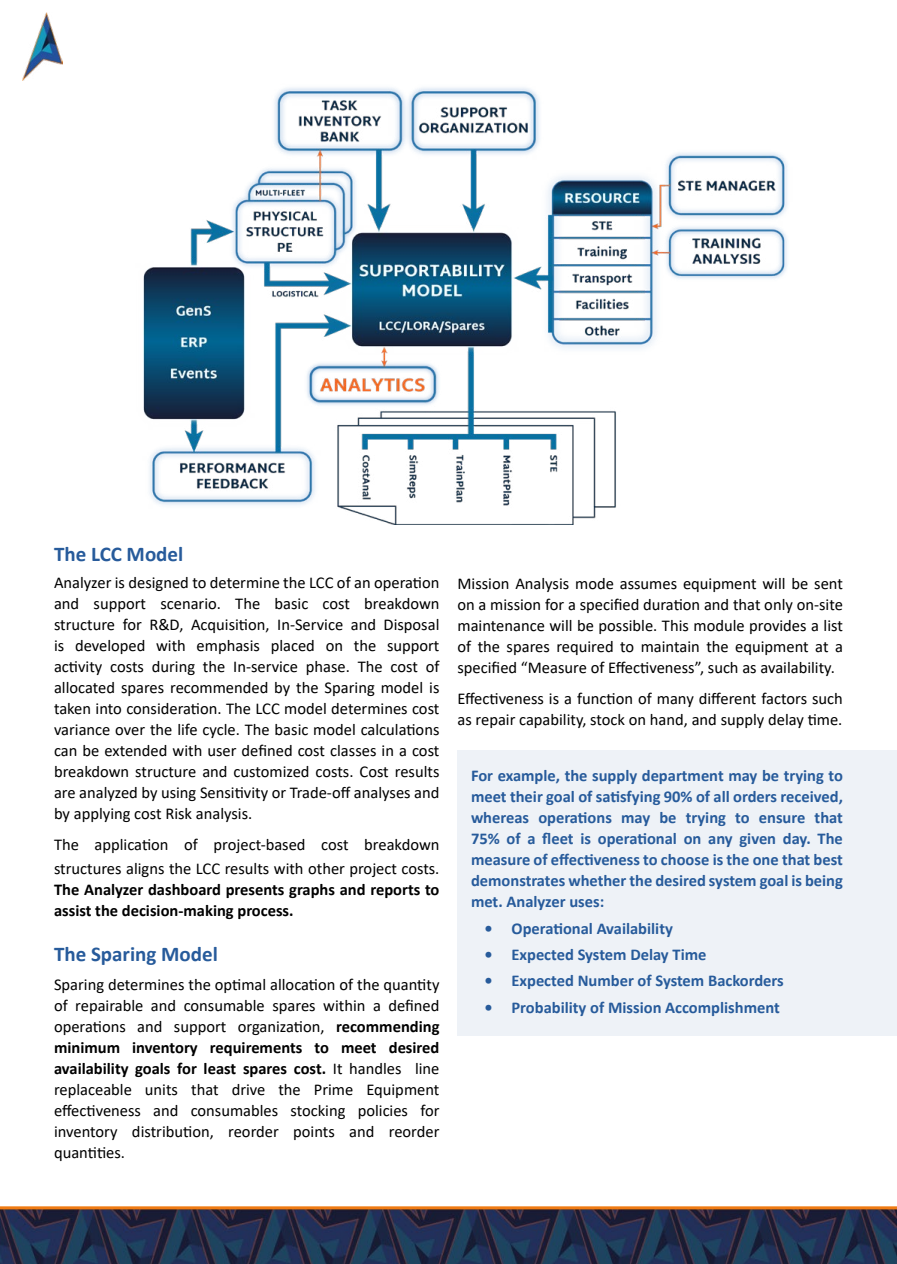
<style>
.page{position:relative;width:897px;height:1264px;background:#fff}
.page>*{position:absolute;margin:0;border:0;box-sizing:border-box;transform-origin:0 0}
.t1{font:700 21px "Calibri";color:#275b9b}
.t2{font:16.5px/21px "Calibri";color:#000;text-align:justify}
.t3{font:700 16.5px/21px "Calibri";color:#275b9b;text-align:justify}
.t4{font:700 16.5px/21px "Calibri";color:#000}
.s1{font-weight:700}
</style>
<div class="page">
<div style="left:457px;top:750px;width:439px;height:285px;background:#eef2f7"></div>
<img style="left:0;top:1209px;width:897px;height:55px">
<hr style="left:0;top:1206px;width:896px;height:3px;background:#ef7b14">
<img style="left:143px;top:87px;width:645px;height:437px">
<img style="left:22px;top:13px;width:40px;height:67px">
<p class="t1" style="left:54px;top:539px;width:131px">The LCC Model</p>
<p class="t2" style="left:54px;top:571px;width:387px">Analyzer is designed to determine the LCC of an operation and support scenario. The basic cost breakdown structure for R&amp;D, Acquisition, In-Service and Disposal is developed with emphasis placed on the support activity costs during the In-service phase. The cost of allocated spares recommended by the Sparing model is taken into consideration. The LCC model determines cost variance over the life cycle. The basic model calculations can be extended with user defined cost classes in a cost breakdown structure and customized costs. Cost results are analyzed by using Sensitivity or Trade-off analyses and by applying cost Risk analysis.</p>
<p class="t2" style="left:54px;top:832px;width:387px;line-height:24px">The application of project-based cost breakdown structures aligns the LCC results with other project costs.</p>
<p class="t4" style="left:54px;top:878px;width:387px">The Analyzer dashboard presents graphs and reports to assist the decision-making process.</p>
<p class="t1" style="left:54px;top:939px;width:165px">The Sparing Model</p>
<p class="t2" style="left:54px;top:973px;width:387px">Sparing determines the optimal allocation of the quantity of repairable and consumable spares within a defined operations and support organization, <span class="s1">recommending minimum inventory requirements to meet desired availability goals for least spares cost.</span> It handles line replaceable units that drive the Prime Equipment effectiveness and consumables stocking policies for inventory distribution, reorder points and reorder quantities.</p>
<p class="t2" style="left:457px;top:572px;width:387px">Mission Analysis mode assumes equipment will be sent on a mission for a specified duration and that only on-site maintenance will be possible. This module provides a list of the spares required to maintain the equipment at a specified “Measure of Effectiveness”, such as availability.</p>
<p class="t2" style="left:457px;top:688px;width:387px">Effectiveness is a function of many different factors such as repair capability, stock on hand, and supply delay time.</p>
<p class="t3" style="left:471px;top:765px;width:373px">For example, the supply department may be trying to meet their goal of satisfying 90% of all orders received, whereas operations may be trying to ensure that 75% of a fleet is operational on any given day. The measure of effectiveness to choose is the one that best demonstrates whether the desired system goal is being met. Analyzer uses:</p>
<p class="t3" style="left:484px;top:917px;width:190px">• Operational Availability</p>
<p class="t3" style="left:484px;top:944px;width:223px">• Expected System Delay Time</p>
<p class="t3" style="left:484px;top:970px;width:301px">• Expected Number of System Backorders</p>
<p class="t3" style="left:484px;top:996px;width:297px">• Probability of Mission Accomplishment</p>
</div>
